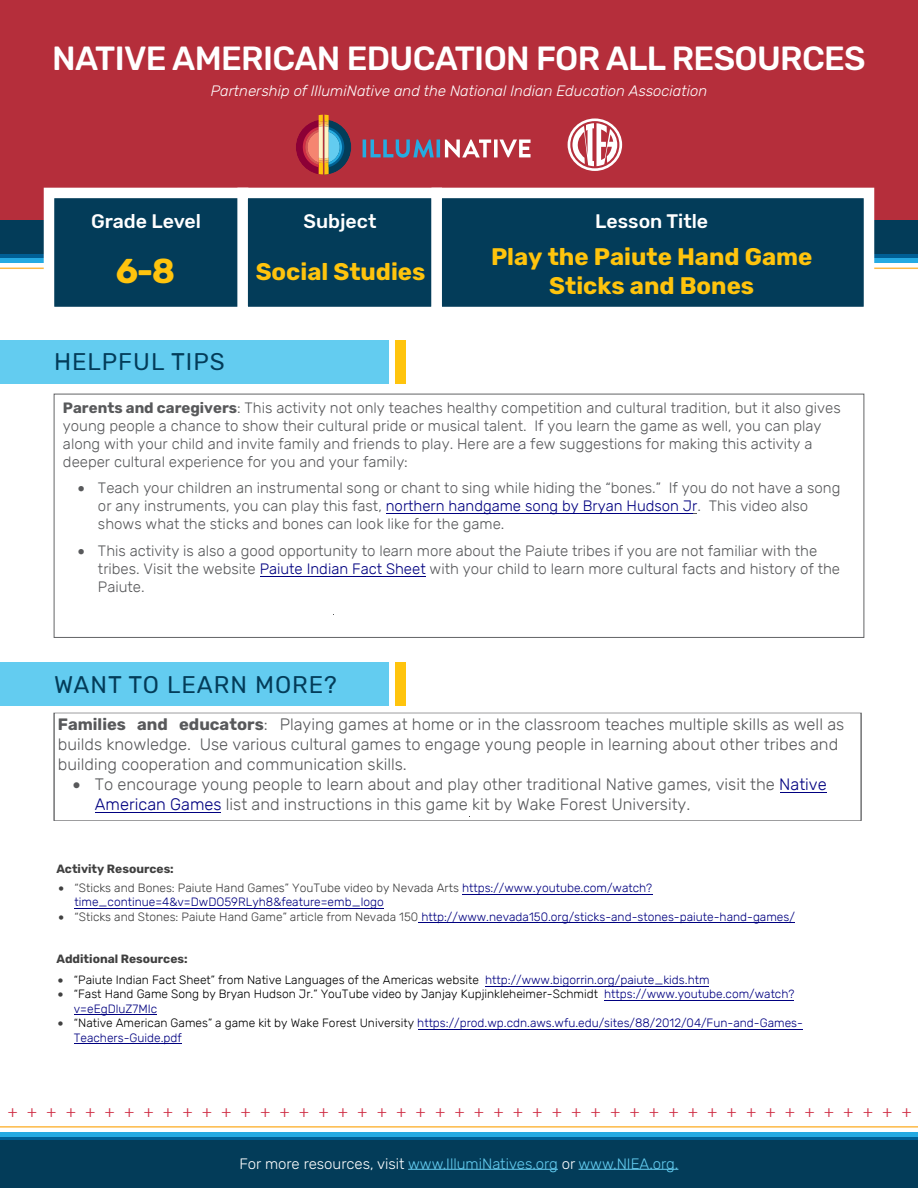
<style>
.page{position:relative;width:918px;height:1188px;background:#fff}
.page>*{position:absolute;margin:0;border:0;box-sizing:border-box;transform-origin:0 0}
.t1{font:700 34.5px "Rubik";color:#ffc40d}
.t2{font:500 33.3px "Rubik";letter-spacing:-.02em;color:#fff}
.t3{font:700 24px/28.8px "Rubik";color:#ffc40d;text-align:center}
.t4{font:24px "Rubik";letter-spacing:.04em;color:#033c59}
.t5{font:500 19.5px "Rubik";color:#fff}
.t6{font:18px "Minion Pro";color:#cf2e45}
.t7{font:300 16.5px/19.8px "Rubik";color:#58595b}
.t8{font:300 15px/18px "Rubik";color:#58595b}
.t9{font:italic 300 15px "Rubik";color:#fff}
.t10{font:300 15px "Rubik";color:#63ccf0}
.t11{font:300 12px/14.4px "Rubik";color:#000080}
.t12{font:300 12px/14.4px "Rubik";color:#000}
.t13{font:700 12px "Rubik";color:#404040}
.s1{font-weight:700}
.s2{color:#000080}
.s3{color:#404040}
.s4{color:#000}
.s5{color:#fff}
</style>
<div class="page">
<div style="left:0;top:0;width:918px;height:221px;background:#b52e3b"></div>
<svg style="left:568px;top:118px;width:54px;height:53px"></svg>
<svg style="left:296px;top:115px;width:55px;height:60px"></svg>
<svg style="left:363px;top:139px;width:168px;height:19px"></svg>
<hr style="left:0;top:1126px;width:918px;height:2px;background:#fdb945">
<div style="left:0;top:1133px;width:918px;height:55px;background:#25aae2"></div>
<div style="left:0;top:1137px;width:918px;height:51px;background:linear-gradient(to right,#005f95,#005f95)"></div>
<div style="left:0;top:1141px;width:918px;height:47px;background:#033c59"></div>
<hr style="left:0;top:268px;width:918px;height:1px;background:#fdb945">
<div style="left:0;top:221px;width:918px;height:33px;background:#033c59"></div>
<div style="left:44px;top:188px;width:204px;height:129px;background:#033c59;border:10px solid #fff"></div>
<div style="left:237px;top:188px;width:205px;height:129px;background:#033c59;border:10px solid #fff"></div>
<div style="left:431px;top:188px;width:443px;height:129px;background:#033c59;border:10px solid #fff"></div>
<div style="left:0;top:340px;width:389px;height:44px;background:#63ccf0"></div>
<div style="left:395px;top:340px;width:11px;height:44px;background:#ffc40d"></div>
<div style="left:395px;top:663px;width:11px;height:43px;background:#ffc40d"></div>
<div style="left:0;top:663px;width:389px;height:43px;background:#63ccf0"></div>
<hr style="left:408px;top:1169px;width:150px;height:1px;background:#63ccf0">
<hr style="left:579px;top:1169px;width:99px;height:1px;background:#63ccf0">
<div style="left:54px;top:394px;width:810px;height:244px;border:1px solid #636466"></div>
<div style="left:54px;top:713px;width:807px;height:108px;border:1px solid #636466"></div>
<hr style="left:260px;top:576px;width:165px;height:1px;background:#000080">
<hr style="left:386px;top:514px;width:311px;height:1px;background:#000080">
<hr style="left:95px;top:812px;width:126px;height:1px;background:#000080">
<hr style="left:780px;top:792px;width:46px;height:1px;background:#000080">
<hr style="left:418px;top:923px;width:377px;height:1px;background:#000080">
<hr style="left:75px;top:908px;width:309px;height:1px;background:#000080">
<hr style="left:462px;top:894px;width:190px;height:1px;background:#000080">
<hr style="left:74px;top:1043px;width:107px;height:1px;background:#000080">
<hr style="left:418px;top:1029px;width:385px;height:1px;background:#000080">
<hr style="left:74px;top:1015px;width:83px;height:1px;background:#000080">
<hr style="left:605px;top:1000px;width:189px;height:1px;background:#000080">
<hr style="left:485px;top:986px;width:224px;height:1px;background:#000080">
<h2 class="t2" style="left:52px;top:39px;width:815px">NATIVE AMERICAN EDUCATION FOR ALL RESOURCES</h2>
<p class="t9" style="left:211px;top:82px;width:498px">Partnership of IllumiNative and the National Indian Education Association</p>
<h3 class="t5" style="left:91px;top:210px;width:111px">Grade Level</h3>
<h3 class="t5" style="left:303px;top:210px;width:74px">Subject</h3>
<h1 class="t1" style="left:116px;top:251px;width:61px">6-8</h1>
<h3 class="t3" style="left:256px;top:258px;width:171px">Social Studies</h3>
<h3 class="t4" style="left:54px;top:348px;width:172px">HELPFUL TIPS</h3>
<h3 class="t5" style="left:595px;top:210px;width:114px">Lesson Title</h3>
<h3 class="t3" style="left:491px;top:243px;width:323px">Play the Paiute Hand Game<br>Sticks and Bones</h3>
<p class="t8" style="left:63px;top:399px;width:779px"><span class="s1">Parents and caregivers</span>: This activity not only teaches healthy competition and cultural tradition, but it also gives young people a chance to show their cultural pride or musical talent. If you learn the game as well, you can play along with your child and invite family and friends to play. Here are a few suggestions for making this activity a deeper cultural experience for you and your family:</p>
<p class="t8" style="left:98px;top:479px;width:744px;text-indent:-20px">• Teach your children an instrumental song or chant to sing while hiding the “bones.” If you do not have a song or any instruments, you can play this fast, <span class="s2">northern handgame song by Bryan Hudson Jr</span>. This video also shows what the sticks and bones can look like for the game.</p>
<p class="t8" style="left:98px;top:542px;width:744px;text-indent:-20px">• This activity is also a good opportunity to learn more about the Paiute tribes if you are not familiar with the tribes. Visit the website <span class="s2">Paiute Indian Fact Sheet</span> with your child to learn more cultural facts and history of the<br>Paiute.</p>
<h3 class="t4" style="left:54px;top:671px;width:284px">WANT TO LEARN MORE?</h3>
<p class="t7" style="left:58px;top:715px;width:788px"><span class="s1">Families and educators</span>: Playing games at home or in the classroom teaches multiple skills as well as builds knowledge. Use various cultural games to engage young people in learning about other tribes and building cooperation and communication skills.</p>
<p class="t7" style="left:95px;top:775px;width:733px;text-indent:-22px">• To encourage young people to learn about and play other traditional Native games, visit the <span class="s2">Native<br>American Games</span> list and instructions in this game kit by Wake Forest University.</p>
<p class="t13" style="left:56px;top:861px;width:119px">Activity Resources:</p>
<p class="t11" style="left:75px;top:881px;width:579px;text-indent:-16px"><span class="s3">• “Sticks and Bones: Paiute Hand Games” YouTube video by Nevada Arts</span> https://www.youtube.com/watch? time_continue=4&amp;v=DwDO59RLyh8&amp;feature=emb_logo</p>
<p class="t11" style="left:59px;top:910px;width:738px"><span class="s3">• “Sticks and Stones: Paiute Hand Game” article from Nevada 150</span> http://www.nevada150.org/sticks-and-stones-paiute-hand-games/</p>
<p class="t13" style="left:56px;top:952px;width:133px">Additional Resources:</p>
<p class="t12" style="left:58px;top:973px;width:653px"><span class="s3">•</span> “Paiute Indian Fact Sheet” from Native Languages of the Americas website <span class="s2">http://www.bigorrin.org/paiute_kids.htm</span></p>
<p class="t12" style="left:74px;top:987px;width:722px;text-indent:-16px"><span class="s3">•</span> “Fast Hand Game Song by Bryan Hudson Jr.” YouTube video by Janjay Kupjinkleheimer-Schmidt <span class="s2">https://www.youtube.com/watch? v=eEgDluZ7MIc</span></p>
<p class="t11" style="left:74px;top:1016px;width:731px;text-indent:-16px"><span class="s3">•</span> <span class="s4">“Native American Games” a game kit by Wake Forest University</span> https://prod.wp.cdn.aws.wfu.edu/sites/88/2012/04/Fun-and-Games-<br>Teachers-Guide.pdf</p>
<p class="t6" style="left:7px;top:1099px;width:906px">+++++++++++++++++++++++++++++++++++++++++++++++</p>
<p class="t10" style="left:240px;top:1155px;width:440px"><span class="s5">For more resources, visit</span> www.IllumiNatives.org <span class="s5">or</span> www.NIEA.org.</p>
</div>
